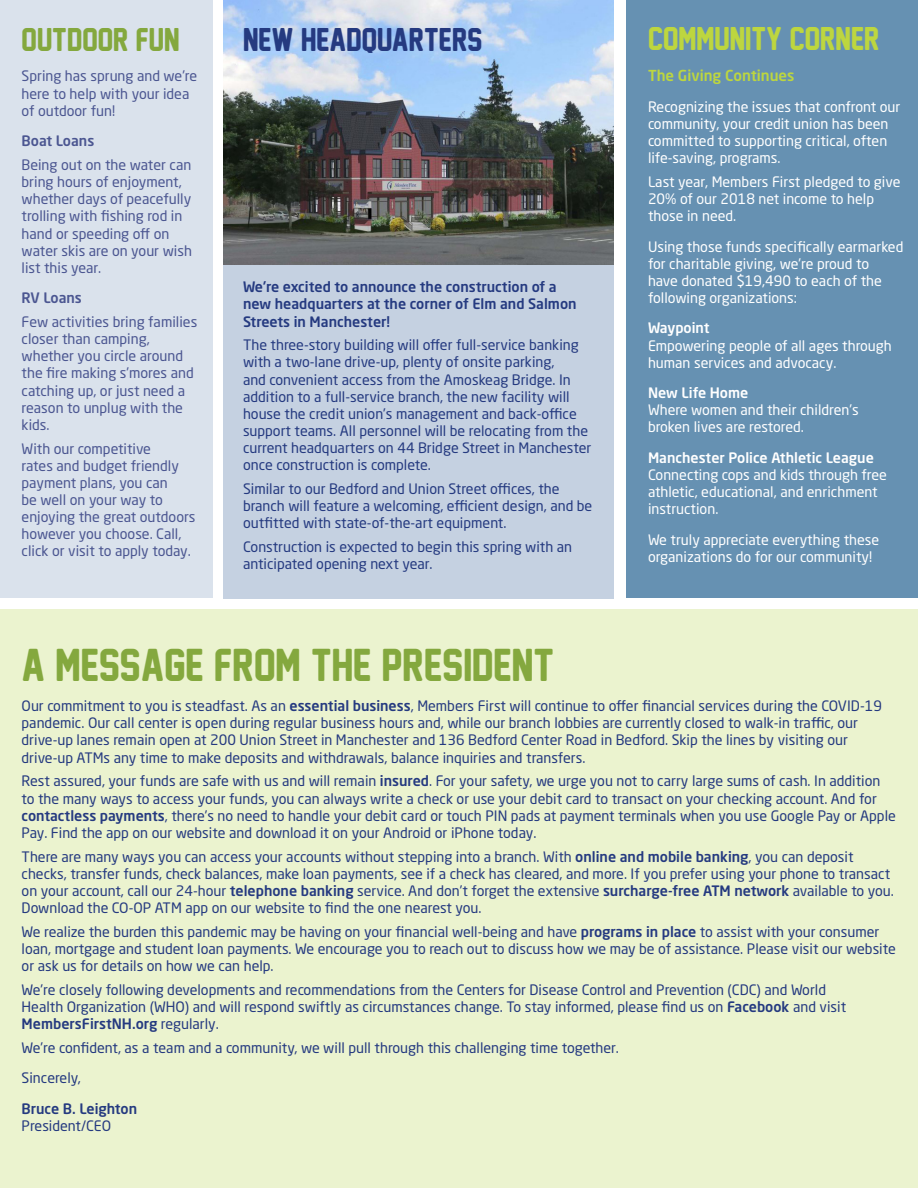
<style>
.page{position:relative;width:918px;height:1188px;background:#fff}
.page>*{position:absolute;margin:0;border:0;box-sizing:border-box;transform-origin:0 0}
.t1{font:42px "New Athletic M54";color:#84a83e}
.t2{font:30px "New Athletic M54";color:#bdd63f}
.t3{font:30px "New Athletic M54";color:#253a80}
.t4{font:30px "New Athletic M54";color:#84a83e}
.t5{font:500 15px "Neo Sans Std";color:#bdd63f}
.t6{font:14.25px/17.1px "Neo Sans Std";color:#253a80}
.t7{font:14.25px/17.1px "Neo Sans Std";color:#fff}
.t8{font:14.25px/17.1px "Neo Sans Std";color:#4b5691}
.t9{font:500 14.25px/17.1px "Neo Sans Std";color:#253a80}
.t10{font:500 14.25px "Neo Sans Std";color:#fff}
.t11{font:500 14.25px "Neo Sans Std";color:#4b5691}
.s1{font-weight:500}
</style>
<div class="page">
<div style="left:224px;top:0;width:390px;height:598px;background:#c5d1e1"></div>
<div style="left:0;top:0;width:212px;height:598px;background:#dae2ec"></div>
<div style="left:626px;top:0;width:292px;height:597px;background:#6691b2"></div>
<div style="left:0;top:610px;width:918px;height:578px;background:#ebf3cf"></div>
<img style="left:224px;top:0;width:390px;height:264px">
<p class="t4" style="left:22px;top:23px;width:160px">OUTDOOR FUN</p>
<p class="t8" style="left:22px;top:68px;width:177px">Spring has sprung and we’re here to help with your idea of outdoor fun!</p>
<p class="t11" style="left:22px;top:132px;width:74px">Boat Loans</p>
<p class="t8" style="left:22px;top:156px;width:172px">Being out on the water can bring hours of enjoyment, whether days of peacefully trolling with fishing rod in hand or speeding off on water skis are on your wish list this year.</p>
<p class="t11" style="left:22px;top:289px;width:62px">RV Loans</p>
<p class="t8" style="left:22px;top:313px;width:177px">Few activities bring families closer than camping, whether you circle around the fire making s’mores and catching up, or just need a reason to unplug with the kids.</p>
<p class="t8" style="left:22px;top:440px;width:176px">With our competitive<br>rates and budget friendly payment plans, you can<br>be well on your way to enjoying the great outdoors however you choose. Call, click or visit to apply today.</p>
<p class="t3" style="left:243px;top:23px;width:241px">NEW HEADQUARTERS</p>
<p class="t9" style="left:243px;top:278px;width:335px">We’re excited to announce the construction of a new headquarters at the corner of Elm and Salmon<br>Streets in Manchester!</p>
<p class="t6" style="left:243px;top:336px;width:350px">The three-story building will offer full-service banking with a two-lane drive-up, plenty of onsite parking,<br>and convenient access from the Amoskeag Bridge. In addition to a full-service branch, the new facility will house the credit union’s management and back-office support teams. All personnel will be relocating from the current headquarters on 44 Bridge Street in Manchester once construction is complete.</p>
<p class="t6" style="left:243px;top:480px;width:351px">Similar to our Bedford and Union Street offices, the branch will feature a welcoming, efficient design, and be outfitted with state-of-the-art equipment.</p>
<p class="t6" style="left:243px;top:538px;width:331px">Construction is expected to begin this spring with an anticipated opening next year.</p>
<p class="t2" style="left:648px;top:22px;width:233px">COMMUNITY CORNER</p>
<p class="t5" style="left:648px;top:66px;width:148px">The Giving Continues</p>
<p class="t7" style="left:648px;top:98px;width:254px">Recognizing the issues that confront our community, your credit union has been committed to supporting critical, often life-saving, programs.</p>
<p class="t7" style="left:648px;top:173px;width:254px">Last year, Members First pledged to give<br>20% of our 2018 net income to help those in need.</p>
<p class="t7" style="left:648px;top:238px;width:257px">Using those funds specifically earmarked for charitable giving, we’re proud to<br>have donated $19,490 to each of the following organizations:</p>
<p class="t10" style="left:648px;top:319px;width:63px">Waypoint</p>
<p class="t7" style="left:648px;top:337px;width:245px">Empowering people of all ages through human services and advocacy.</p>
<p class="t10" style="left:648px;top:384px;width:102px">New Life Home</p>
<p class="t7" style="left:648px;top:401px;width:212px">Where women and their children’s broken lives are restored.</p>
<p class="t10" style="left:648px;top:449px;width:227px">Manchester Police Athletic League</p>
<p class="t7" style="left:648px;top:466px;width:241px">Connecting cops and kids through free athletic, educational, and enrichment instruction.</p>
<p class="t7" style="left:648px;top:531px;width:233px">We truly appreciate everything these organizations do for our community!</p>
<p class="t1" style="left:22px;top:642px;width:534px">A MESSAGE FROM THE PRESIDENT</p>
<p class="t6" style="left:22px;top:697px;width:862px">Our commitment to you is steadfast. As an <span class="s1">essential business</span>, Members First will continue to offer financial services during the COVID-19 pandemic. Our call center is open during regular business hours and, while our branch lobbies are currently closed to walk-in traffic, our drive-up lanes remain open at 200 Union Street in Manchester and 136 Bedford Center Road in Bedford. Skip the lines by visiting our</p>
<p class="t6" style="left:22px;top:749px;width:565px">drive-up ATMs any time to make deposits and withdrawals, balance inquiries and transfers.</p>
<p class="t6" style="left:22px;top:772px;width:876px">Rest assured, your funds are safe with us and will remain <span class="s1">insured</span>. For your safety, we urge you not to carry large sums of cash. In addition to the many ways to access your funds, you can always write a check or use your debit card to transact on your checking account. And for <span class="s1">contactless payments</span>, there’s no need to handle your debit card or touch PIN pads at payment terminals when you use Google Pay or Apple Pay. Find the app on our website and download it on your Android or iPhone today.</p>
<p class="t6" style="left:22px;top:848px;width:874px">There are many ways you can access your accounts without stepping into a branch. With <span class="s1">online and mobile banking</span>, you can deposit checks, transfer funds, check balances, make loan payments, see if a check has cleared, and more. If you prefer using your phone to transact on your account, call our 24-hour <span class="s1">telephone banking</span> service. And don’t forget the extensive <span class="s1">surcharge-free ATM network</span> available to you.<br>Download the CO-OP ATM app on our website to find the one nearest you.</p>
<p class="t6" style="left:22px;top:923px;width:876px">We realize the burden this pandemic may be having on your financial well-being and have <span class="s1">programs in place</span> to assist with your consumer loan, mortgage and student loan payments. We encourage you to reach out to discuss how we may be of assistance. Please visit our website or ask us for details on how we can help.</p>
<p class="t6" style="left:22px;top:981px;width:826px">We’re closely following developments and recommendations from the Centers for Disease Control and Prevention (CDC) and World<br>Health Organization (WHO) and will respond swiftly as circumstances change. To stay informed, please find us on <span class="s1">Facebook</span> and visit<br><span class="s1">MembersFirstNH.org</span> regularly.</p>
<p class="t6" style="left:22px;top:1039px;width:599px">We’re confident, as a team and a community, we will pull through this challenging time together.</p>
<p class="t6" style="left:22px;top:1069px;width:61px">Sincerely,</p>
<p class="t9" style="left:22px;top:1100px;width:117px">Bruce B. Leighton</p>
<p class="t6" style="left:22px;top:1117px;width:91px">President/CEO</p>
</div>
